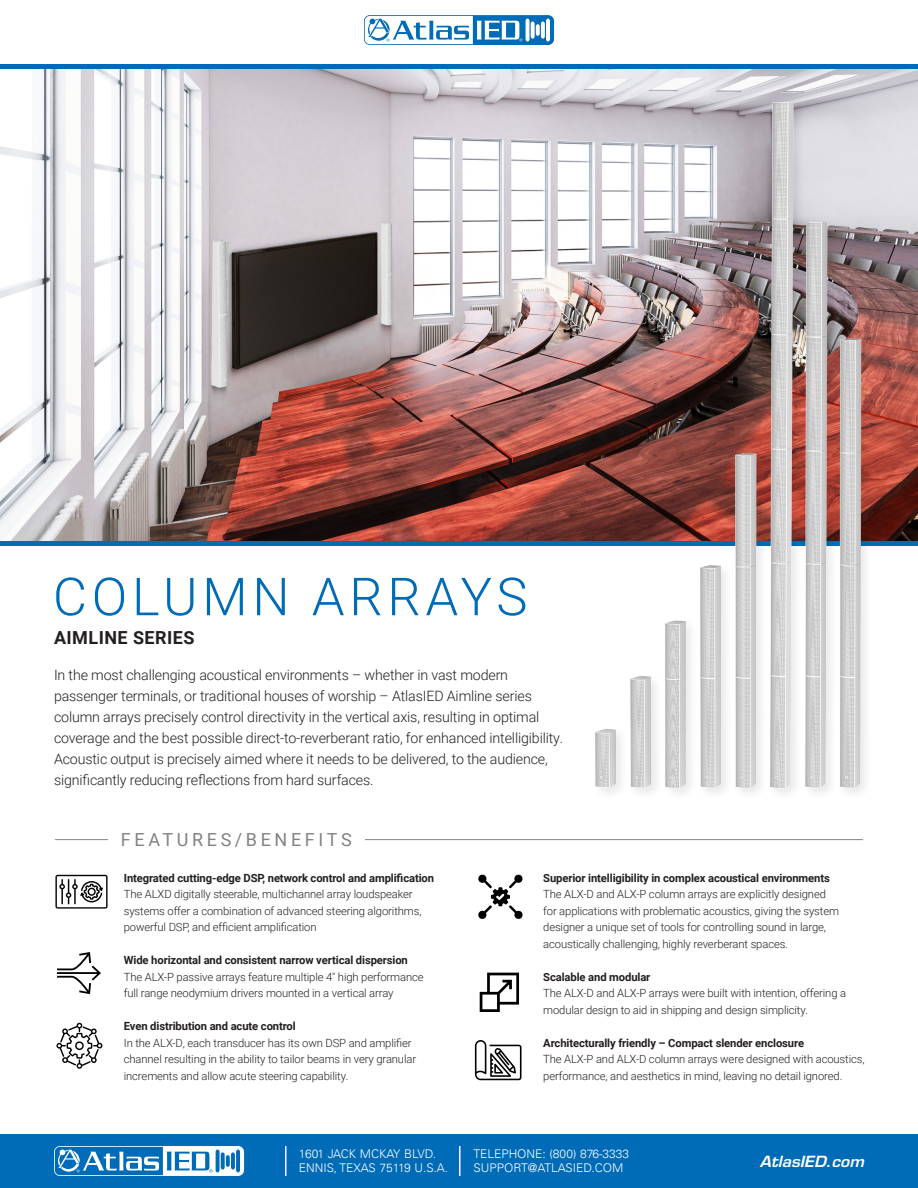
<style>
.page{position:relative;width:918px;height:1188px;background:#fff}
.page>*{position:absolute;margin:0;border:0;box-sizing:border-box;transform-origin:0 0}
.t1{font:300 52.5px "Roboto";letter-spacing:.09em;color:#006bb6}
.t2{font:18px "Roboto";letter-spacing:.2em;color:#808285}
.t3{font:700 18px "Roboto";letter-spacing:.025em;color:#231f20}
.t4{font:italic 600 15px "Eurostile LT Std";color:#fff;scale:1.05 1}
.Body_Copy_-_Front_Back{font:300 14.25px/21px "Roboto";letter-spacing:-.01em;color:#231f20}
.t5{font:300 12px/13.5px "Univers LT";color:#fff}
.Features_body_copy{font:300 11.25px/16.5px "Roboto";letter-spacing:-.01em;color:#231f20}
.Features_body_copy-2{font:700 11.25px "Roboto";letter-spacing:-.01em;color:#231f20}
</style>
<div class="page">
<img style="left:0;top:68px;width:918px;height:473px">
<svg style="left:364px;top:15px;width:190px;height:30px"></svg>
<svg style="left:526px;top:19px;width:4px;height:23px"></svg>
<hr style="left:546px;top:19px;width:4px;height:23px;background:#fff;border-radius:2px">
<svg style="left:531px;top:21px;width:4px;height:18px"></svg>
<svg style="left:541px;top:21px;width:4px;height:18px"></svg>
<svg style="left:536px;top:24px;width:4px;height:12px"></svg>
<svg style="left:365px;top:16px;width:157px;height:28px"></svg>
<hr style="left:0;top:64px;width:918px;height:4px;background:#006bb6">
<div style="left:0;top:1134px;width:918px;height:54px;background:#006bb6"></div>
<svg style="left:54px;top:1146px;width:190px;height:30px"></svg>
<hr style="left:285px;top:1146px;width:2px;height:30px;background:#fff">
<hr style="left:459px;top:1146px;width:1px;height:30px;background:#fff">
<hr style="left:0;top:541px;width:918px;height:4px;background:#006bb6">
<hr style="left:55px;top:839px;width:808px;height:1px;background:#808285">
<div style="left:108px;top:827px;width:256px;height:34px;background:#fff"></div>
<img style="left:579px;top:85px;width:298px;height:708px">
<svg style="left:55px;top:875px;width:53px;height:34px"></svg>
<svg style="left:56px;top:1023px;width:47px;height:46px"></svg>
<svg style="left:480px;top:973px;width:39px;height:39px"></svg>
<svg style="left:478px;top:874px;width:45px;height:45px"></svg>
<svg style="left:57px;top:952px;width:44px;height:42px"></svg>
<svg style="left:475px;top:1040px;width:47px;height:40px"></svg>
<p class="t1" style="left:53px;top:560px;width:476px">COLUMN ARRAYS</p>
<p class="t3" style="left:54px;top:625px;width:142px">AIMLINE SERIES</p>
<p class="Body_Copy_-_Front_Back" style="left:54px;top:664px;width:511px">In the most challenging acoustical environments – whether in vast modern passenger terminals, or traditional houses of worship – AtlasIED Aimline series column arrays precisely control directivity in the vertical axis, resulting in optimal coverage and the best possible direct-to-reverberant ratio, for enhanced intelligibility.<br>Acoustic output is precisely aimed where it needs to be delivered, to the audience, significantly reducing reflections from hard surfaces.</p>
<p class="t2" style="left:121px;top:827px;width:232px">FEATURES/BENEFITS</p>
<p class="Features_body_copy-2" style="left:124px;top:870px;width:312px">Integrated cutting-edge DSP, network control and amplification</p>
<p class="Features_body_copy" style="left:124px;top:886px;width:299px">The ALXD digitally steerable, multichannel array loudspeaker systems offer a combination of advanced steering algorithms, powerful DSP, and efficient amplification</p>
<p class="Features_body_copy-2" style="left:124px;top:952px;width:286px">Wide horizontal and consistent narrow vertical dispersion</p>
<p class="Features_body_copy" style="left:124px;top:968px;width:301px">The ALX-P passive arrays feature multiple 4" high performance full range neodymium drivers mounted in a vertical array</p>
<p class="Features_body_copy-2" style="left:124px;top:1018px;width:173px">Even distribution and acute control</p>
<p class="Features_body_copy" style="left:124px;top:1034px;width:294px">In the ALX-D, each transducer has its own DSP and amplifier channel resulting in the ability to tailor beams in very granular increments and allow acute steering capability.</p>
<p class="Features_body_copy-2" style="left:543px;top:870px;width:288px">Superior intelligibility in complex acoustical environments</p>
<p class="Features_body_copy" style="left:543px;top:886px;width:297px">The ALX-D and ALX-P column arrays are explicitly designed for applications with problematic acoustics, giving the system designer a unique set of tools for controlling sound in large, acoustically challenging, highly reverberant spaces.</p>
<p class="Features_body_copy-2" style="left:543px;top:969px;width:109px">Scalable and modular</p>
<p class="Features_body_copy" style="left:543px;top:985px;width:304px">The ALX-D and ALX-P arrays were built with intention, offering a modular design to aid in shipping and design simplicity.</p>
<p class="Features_body_copy-2" style="left:543px;top:1035px;width:262px">Architecturally friendly – Compact slender enclosure</p>
<p class="Features_body_copy" style="left:543px;top:1051px;width:323px">The ALX-P and ALX-D column arrays were designed with acoustics, performance, and aesthetics in mind, leaving no detail ignored.</p>
<p class="t5" style="left:299px;top:1147px;width:151px">1601 JACK MCKAY BLVD.<br>ENNIS, TEXAS 75119 U.S.A.</p>
<p class="t5" style="left:473px;top:1147px;width:157px">TELEPHONE: (800) 876-3333</p>
<p class="t5" style="left:473px;top:1161px;width:152px">SUPPORT@ATLASIED.COM</p>
<p class="t4" style="left:760px;top:1152px;width:101px">AtlasIED.com</p>
</div>
